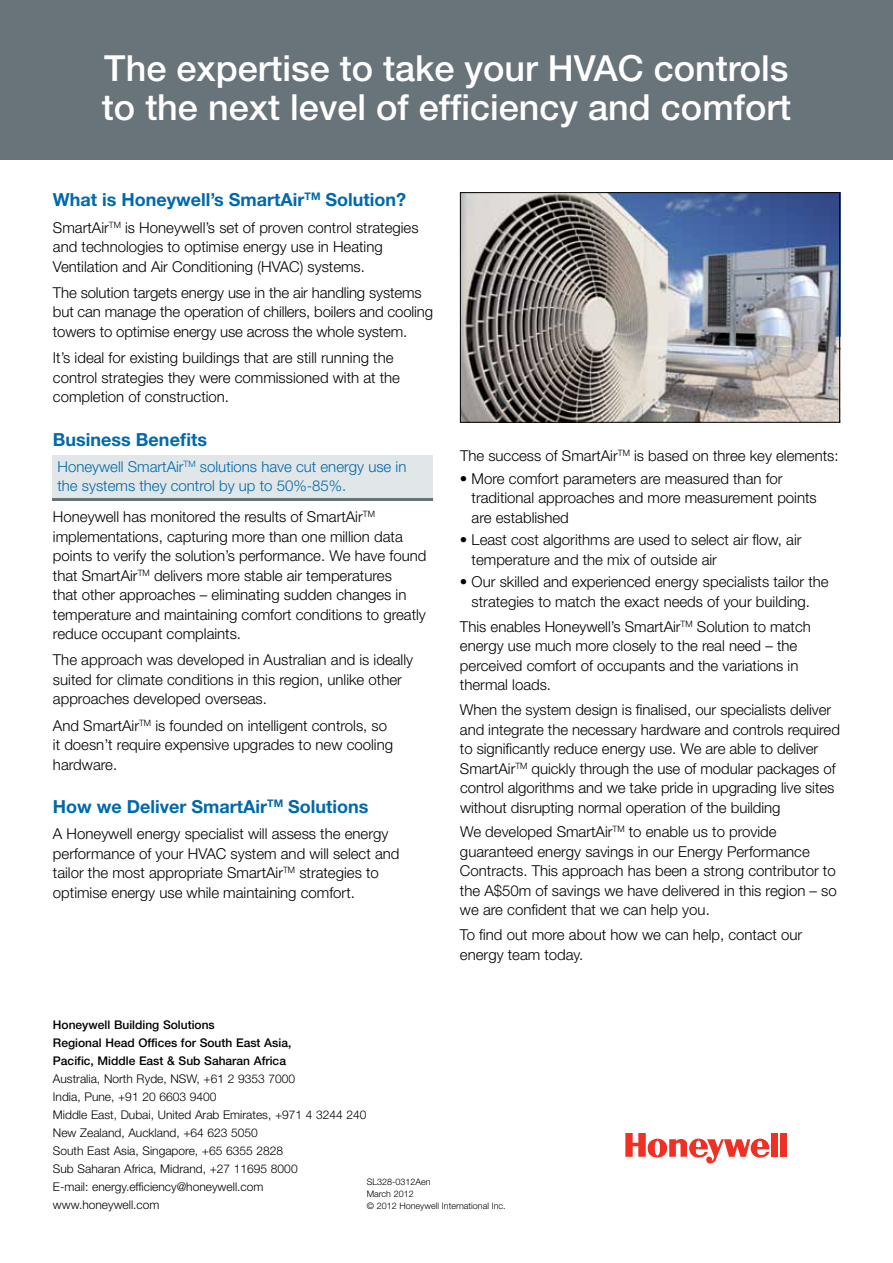
<style>
.page{position:relative;width:893px;height:1263px;background:#fff}
.page>*{position:absolute;margin:0;border:0;box-sizing:border-box;transform-origin:0 0}
.t1{font:500 36px/39px "Helvetica Neue";color:#fff}
.t2{font:700 18px "Helvetica Neue";color:#0069aa}
.t3{font:300 15px/19.5px "Helvetica Neue";color:#000}
.t4{font:300 15px/19.5px "Helvetica Neue";color:#0069aa}
.t5{font:300 12px/18px "Helvetica Neue";color:#000}
.t6{font:500 12px/18px "Helvetica Neue";color:#000}
.t7{font:300 9px/12px "Helvetica Neue LT Std";color:#000}
</style>
<div class="page">
<div style="left:53px;top:455px;width:380px;height:43px;background:#e1e6e8"></div>
<hr style="left:53px;top:498px;width:380px;height:3px;background:#68737a">
<img style="left:462px;top:194px;width:376px;height:227px">
<div style="left:460px;top:192px;width:380px;height:231px;border:1px solid #000"></div>
<div style="left:0;top:0;width:893px;height:159px;background:#68737a"></div>
<div style="left:771px;top:1133px;width:7px;height:24px;background:#ee3124"></div>
<div style="left:780px;top:1133px;width:7px;height:24px;background:#ee3124"></div>
<svg style="left:625px;top:1133px;width:144px;height:30px"></svg>
<h1 class="t1" style="left:102px;top:48px;width:690px">The expertise to take your HVAC controls to the next level of efficiency and comfort</h1>
<p class="t2" style="left:53px;top:189px;width:355px">What is Honeywell’s SmartAir<sup>TM</sup> Solution?</p>
<p class="t3" style="left:53px;top:217px;width:367px">SmartAir<sup>TM</sup> is Honeywell’s set of proven control strategies and technologies to optimise energy use in Heating<br>Ventilation and Air Conditioning (HVAC) systems.</p>
<p class="t3" style="left:53px;top:282px;width:382px">The solution targets energy use in the air handling systems but can manage the operation of chillers, boilers and cooling towers to optimise energy use across the whole system.</p>
<p class="t3" style="left:53px;top:348px;width:349px">It’s ideal for existing buildings that are still running the control strategies they were commissioned with at the completion of construction.</p>
<p class="t2" style="left:53px;top:428px;width:156px">Business Benefits</p>
<p class="t4" style="left:57px;top:456px;width:350px">Honeywell SmartAir<sup>TM</sup> solutions have cut energy use in the systems they control by up to 50%-85%.</p>
<p class="t3" style="left:53px;top:507px;width:375px">Honeywell has monitored the results of SmartAir<sup>TM </sup>implementations, capturing more than one million data points to verify the solution’s performance. We have found that SmartAir<sup>TM</sup> delivers more stable air temperatures<br>that other approaches – eliminating sudden changes in temperature and maintaining comfort conditions to greatly reduce occupant complaints.</p>
<p class="t3" style="left:53px;top:650px;width:362px">The approach was developed in Australian and is ideally suited for climate conditions in this region, unlike other approaches developed overseas.</p>
<p class="t3" style="left:53px;top:715px;width:342px">And SmartAir<sup>TM</sup> is founded on intelligent controls, so it doesn’t require expensive upgrades to new cooling hardware.</p>
<p class="t2" style="left:53px;top:795px;width:317px">How we Deliver SmartAir<sup>TM</sup> Solutions</p>
<p class="t3" style="left:53px;top:824px;width:348px">A Honeywell energy specialist will assess the energy performance of your HVAC system and will select and tailor the most appropriate SmartAir<sup>TM</sup> strategies to optimise energy use while maintaining comfort.</p>
<p class="t3" style="left:460px;top:446px;width:380px">The success of SmartAir<sup>TM</sup> is based on three key elements:</p>
<p class="t3" style="left:472px;top:469px;width:347px;text-indent:-12px">• More comfort parameters are measured than for traditional approaches and more measurement points are established</p>
<p class="t3" style="left:472px;top:530px;width:331px;text-indent:-12px">• Least cost algorithms are used to select air flow, air temperature and the mix of outside air</p>
<p class="t3" style="left:460px;top:572px;width:370px;text-align:center">• Our skilled and experienced energy specialists tailor the strategies to match the exact needs of your building.</p>
<p class="t3" style="left:460px;top:616px;width:352px">This enables Honeywell’s SmartAir<sup>TM</sup> Solution to match energy use much more closely to the real need – the perceived comfort of occupants and the variations in thermal loads.</p>
<p class="t3" style="left:460px;top:700px;width:381px">When the system design is finalised, our specialists deliver and integrate the necessary hardware and controls required to significantly reduce energy use. We are able to deliver SmartAir<sup>TM</sup> quickly through the use of modular packages of control algorithms and we take pride in upgrading live sites without disrupting normal operation of the building</p>
<p class="t3" style="left:460px;top:822px;width:378px">We developed SmartAir<sup>TM</sup> to enable us to provide guaranteed energy savings in our Energy Performance Contracts. This approach has been a strong contributor to the A$50m of savings we have delivered in this region – so we are confident that we can help you.</p>
<p class="t3" style="left:460px;top:925px;width:344px">To find out more about how we can help, contact our energy team today.</p>
<p class="t6" style="left:53px;top:1015px;width:240px">Honeywell Building Solutions<br>Regional Head Offices for South East Asia,<br>Pacific, Middle East &amp; Sub Saharan Africa</p>
<p class="t5" style="left:53px;top:1069px;width:315px">Australia, North Ryde, NSW, +61 2 9353 7000<br>India, Pune, +91 20 6603 9400<br>Middle East, Dubai, United Arab Emirates, +971 4 3244 240<br>New Zealand, Auckland, +64 623 5050<br>South East Asia, Singapore, +65 6355 2828<br>Sub Saharan Africa, Midrand, +27 11695 8000<br>E-mail: energy.efficiency@honeywell.com www.honeywell.com</p>
<p class="t7" style="left:367px;top:1175px;width:141px">SL328-0312Aen<br>March 2012<br>© 2012 Honeywell International Inc.</p>
</div>
